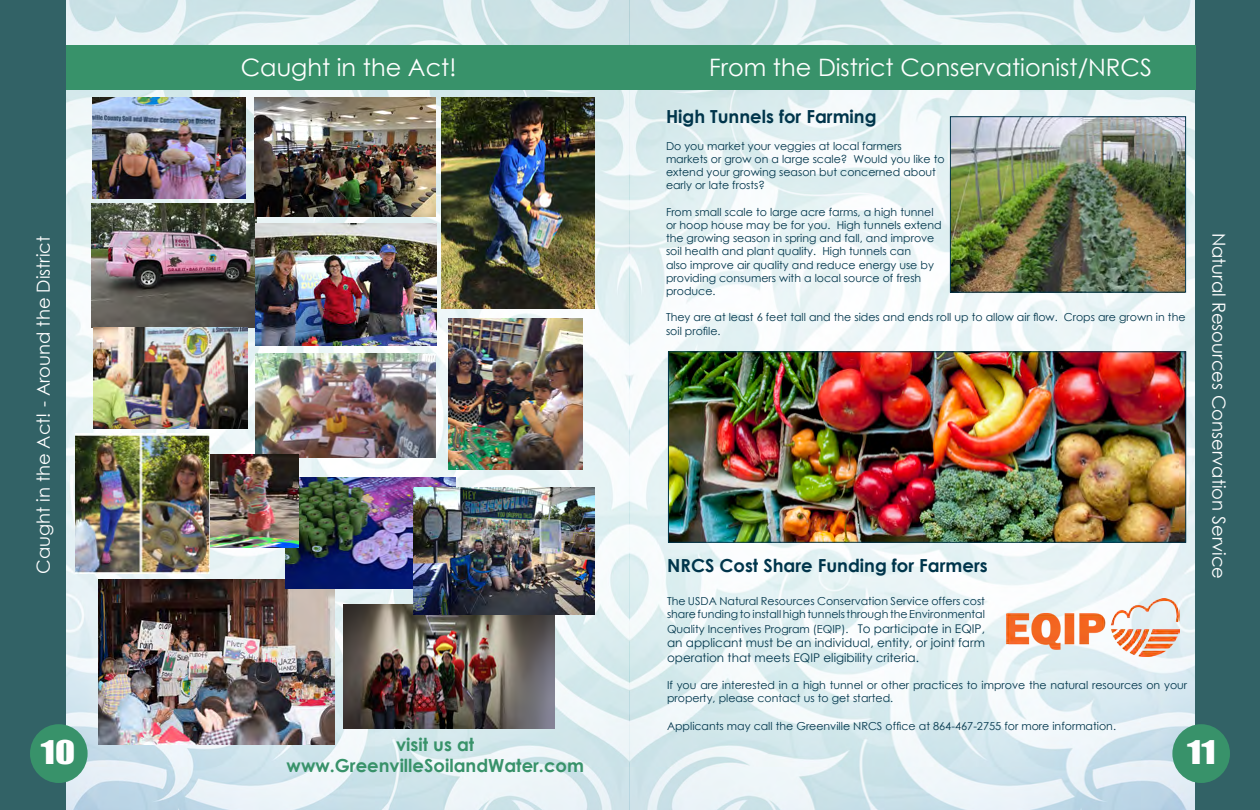
<style>
.page{position:relative;width:1260px;height:810px;background:#fff}
.page>*{position:absolute;margin:0;border:0;box-sizing:border-box;transform-origin:0 0}
.t1{font:30px "Impact";color:#fff;scale:1.25 1}
.t2{font:24px "Century Gothic";color:#fff}
.t3{font:18px "Century Gothic";color:#fff}
.t4{font:700 18px "Century Gothic";color:#00354b}
.t5{font:700 18px/21.6px "Century Gothic";color:#38926a;text-align:center}
.t6{font:12px/14.4px "Century Gothic";color:#00354b}
.t7{font:11px/13.2px "Century Gothic";color:#00354b}
.s1{font-size:12px}
</style>
<div class="page">
<img style="left:66px;top:0;width:1129px;height:810px">
<div style="left:0;top:0;width:59px;height:810px;background:#326266"></div>
<div style="left:20px;top:0;width:46px;height:810px;background:#326266"></div>
<div style="left:1214px;top:0;width:46px;height:810px;background:#326266"></div>
<div style="left:1195px;top:0;width:48px;height:810px;background:#326266"></div>
<div style="left:30px;top:724px;width:58px;height:59px;background:#38926a;border-radius:50%"></div>
<div style="left:1172px;top:724px;width:58px;height:59px;background:#38926a;border-radius:50%"></div>
<div style="left:66px;top:45px;width:565px;height:45px;background:#38926a"></div>
<div style="left:630px;top:45px;width:565px;height:45px;background:#38926a"></div>
<img style="left:999px;top:598px;width:180px;height:58px">
<img style="left:670px;top:353px;width:514px;height:188px">
<div style="left:668px;top:351px;width:518px;height:192px;border:1px solid #00354b"></div>
<img style="left:442px;top:97px;width:153px;height:212px">
<img style="left:91px;top:203px;width:166px;height:125px">
<img style="left:254px;top:97px;width:182px;height:120px">
<img style="left:92px;top:97px;width:154px;height:102px">
<img style="left:255px;top:224px;width:181px;height:122px">
<img style="left:255px;top:354px;width:181px;height:103px">
<img style="left:98px;top:580px;width:237px;height:165px">
<img style="left:448px;top:318px;width:134px;height:151px">
<img style="left:285px;top:477px;width:170px;height:111px">
<img style="left:344px;top:605px;width:211px;height:123px">
<img style="left:209px;top:454px;width:90px;height:94px">
<img style="left:94px;top:328px;width:153px;height:101px">
<img style="left:414px;top:487px;width:181px;height:128px">
<img style="left:952px;top:118px;width:232px;height:173px">
<div style="left:950px;top:116px;width:236px;height:177px;border:1px solid #00354b"></div>
<img style="left:76px;top:434px;width:133px;height:140px">
<h2 class="t2" style="left:241px;top:51px;width:217px">Caught in the Act!</h2>
<h2 class="t2" style="left:709px;top:51px;width:444px">From the District Conservationist/NRCS</h2>
<h3 class="t4" style="left:666px;top:103px;width:212px">High Tunnels for Farming</h3>
<p class="t7" style="left:666px;top:139px;width:280px">Do you market your veggies at local farmers markets or grow on a large scale? Would you like to extend your growing season but concerned about early or late frosts?</p>
<p class="t7" style="left:666px;top:205px;width:277px">From small scale to large acre farms, a high tunnel or hoop house may be for you. High tunnels extend the growing season in spring and fall, and improve soil health and plant quality. High tunnels can<br>also improve air quality and reduce energy use by providing consumers with a local source of fresh produce.</p>
<p class="t7" style="left:666px;top:311px;width:521px">They are at least 6 feet tall and the sides and ends roll up to allow air flow. Crops are grown in the soil profile.</p>
<h3 class="t3" style="left:31px;top:574px;width:340px;rotate:-90deg">Caught in the Act! - Around the District</h3>
<h3 class="t3" style="left:1232px;top:233px;width:348px;rotate:90deg">Natural Resources Conservation Service</h3>
<h3 class="t4" style="left:667px;top:552px;width:322px">NRCS Cost Share Funding for Farmers</h3>
<p class="t7" style="left:667px;top:594px;width:320px">The USDA Natural Resources Conservation Service offers cost share funding to install high tunnels through the Environmental</p>
<p class="t7" style="left:667px;top:622px;width:320px">Quality Incentives Program (EQIP). <span class="s1">To participate in EQIP,</span></p>
<p class="t6" style="left:667px;top:635px;width:319px">an applicant must be an individual, entity, or joint farm operation that meets EQIP eligibility criteria.</p>
<p class="t7" style="left:667px;top:678px;width:522px">If you are interested in a high tunnel or other practices to improve the natural resources on your property, please contact us to get started.</p>
<p class="t7" style="left:667px;top:719px;width:451px">Applicants may call the Greenville NRCS office at 864-467-2755 for more information.</p>
<h3 class="t5" style="left:287px;top:733px;width:299px">visit us at www.GreenvilleSoilandWater.com</h3>
<h1 class="t1" style="left:41px;top:729px;width:29px">10</h1>
<h1 class="t1" style="left:1187px;top:729px;width:24px">11</h1>
</div>
